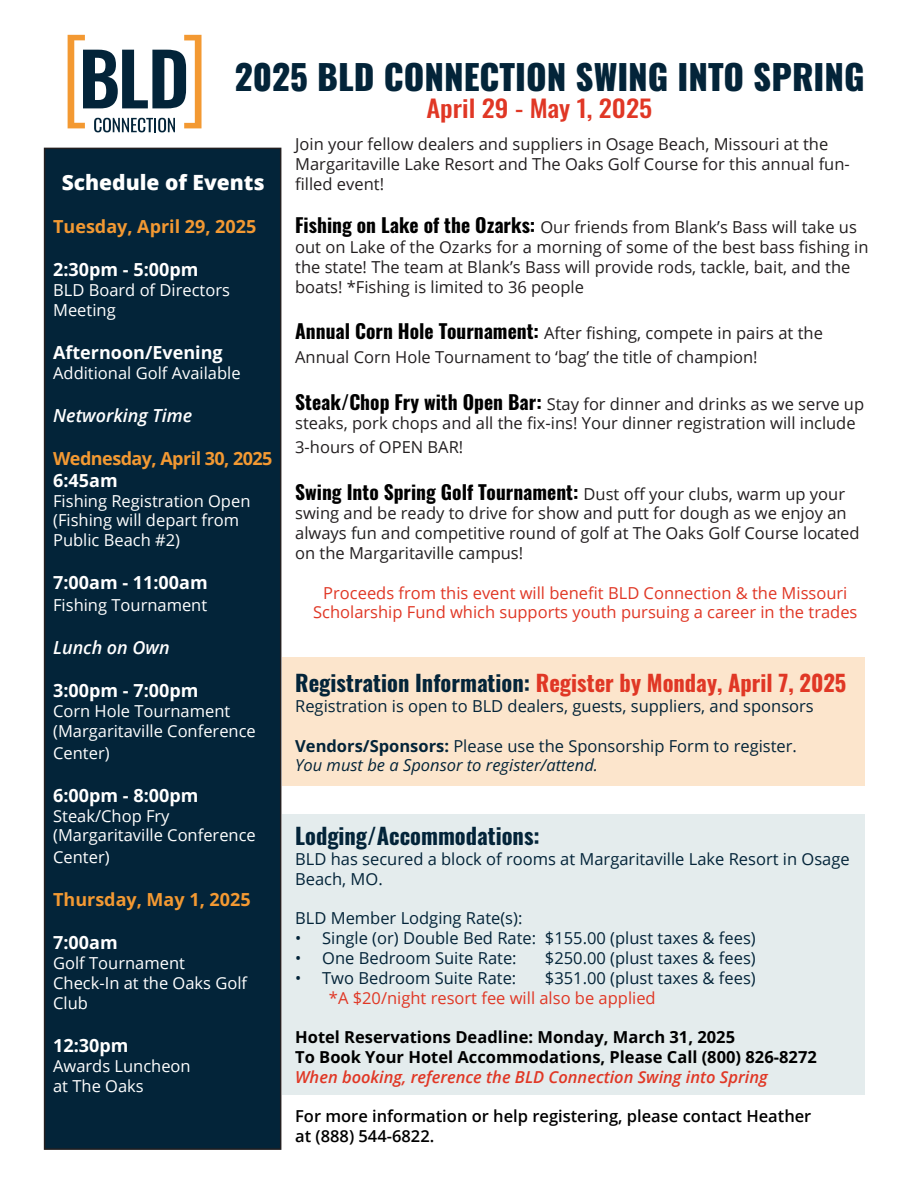
<style>
.page{position:relative;width:918px;height:1188px;background:#fff}
.page>*{position:absolute;margin:0;border:0;box-sizing:border-box;transform-origin:0 0}
.t1{font:800 34.5px "Oswald";color:#032439}
.t2{font:500 24px "Oswald";color:#e03725;scale:1.1 1}
.t3{font:700 22.5px "Oswald";color:#e03725}
.t4{font:700 22.5px "Oswald";color:#032439}
.t5{font:800 21px "Open Sans";color:#fff}
.t6{font:700 19.5px "Oswald";color:#000}
.t7{font:700 18px "Open Sans";color:#fff}
.t8{font:700 18px "Open Sans";color:#f39932}
.t9{font:italic 600 18px "Open Sans";color:#fff}
.t10{font:700 18px "Open Sans";letter-spacing:-.03em;color:#f39932}
.t11{font:16.5px/19.8px "Open Sans";color:#231f20}
.t12{font:16.5px/19.8px "Open Sans";color:#032439}
.t13{font:16.5px/19.8px "Open Sans";color:#fff}
.t14{font:16.5px/19.8px "Open Sans";color:#e03725;text-align:center}
.t15{font:700 16.5px/19.8px "Open Sans";color:#000}
.t16{font:600 16.5px/19.8px "Open Sans";color:#000}
.t17{font:italic 600 16.5px "Open Sans";color:#e03725}
.s1{font-family:"Oswald";font-weight:700;font-size:19.5px;color:#000}
.s2{font-family:"Open Sans";font-weight:400;font-size:16.5px;color:#231f20}
.s3{color:#032439}
.s4{font-weight:700}
.s5{font-style:italic}
</style>
<div class="page">
<div style="left:45px;top:148px;width:236px;height:1001px;background:#032439"></div>
<div style="left:44px;top:148px;width:237px;height:1002px;border:2px solid #231f20"></div>
<div style="left:282px;top:814px;width:583px;height:281px;background:#e4eced"></div>
<div style="left:282px;top:657px;width:583px;height:129px;background:#fce5cc"></div>
<svg style="left:68px;top:35px;width:134px;height:97px"></svg>
<h1 class="t1" style="left:235px;top:59px;width:631px">2025 BLD CONNECTION SWING INTO SPRING</h1>
<p class="t5" style="left:62px;top:166px;width:205px">Schedule of Events</p>
<p class="t8" style="left:53px;top:214px;width:205px">Tuesday, April 29, 2025</p>
<p class="t7" style="left:53px;top:257px;width:147px">2:30pm - 5:00pm</p>
<p class="t13" style="left:53px;top:280px;width:178px">BLD Board of Directors<br>Meeting</p>
<p class="t7" style="left:53px;top:340px;width:171px">Afternoon/Evening</p>
<p class="t13" style="left:53px;top:363px;width:189px">Additional Golf Available</p>
<p class="t9" style="left:53px;top:403px;width:141px">Networking Time</p>
<p class="t10" style="left:53px;top:446px;width:221px">Wednesday, April 30, 2025</p>
<p class="t7" style="left:53px;top:468px;width:66px">6:45am</p>
<p class="t13" style="left:53px;top:490px;width:199px">Fishing Registration Open (Fishing will depart from<br>Public Beach #2)</p>
<p class="t7" style="left:53px;top:570px;width:156px">7:00am - 11:00am</p>
<p class="t13" style="left:53px;top:595px;width:156px">Fishing Tournament</p>
<p class="t9" style="left:53px;top:635px;width:118px">Lunch on Own</p>
<p class="t7" style="left:53px;top:678px;width:147px">3:00pm - 7:00pm</p>
<p class="t13" style="left:53px;top:701px;width:204px">Corn Hole Tournament (Margaritaville Conference</p>
<p class="t13" style="left:53px;top:742px;width:58px">Center)</p>
<p class="t7" style="left:53px;top:783px;width:147px">6:00pm - 8:00pm</p>
<p class="t13" style="left:53px;top:805px;width:204px">Steak/Chop Fry (Margaritaville Conference</p>
<p class="t13" style="left:53px;top:847px;width:58px">Center)</p>
<p class="t8" style="left:53px;top:887px;width:199px">Thursday, May 1, 2025</p>
<p class="t7" style="left:53px;top:930px;width:66px">7:00am</p>
<p class="t13" style="left:53px;top:953px;width:196px">Golf Tournament<br>Check-In at the Oaks Golf<br>Club</p>
<p class="t7" style="left:53px;top:1033px;width:77px">12:30pm</p>
<p class="t13" style="left:53px;top:1056px;width:139px">Awards Luncheon at The Oaks</p>
<h2 class="t2" style="left:426px;top:96px;width:207px">April 29 - May 1, 2025</h2>
<p class="t11" style="left:295px;top:134px;width:556px">Join your fellow dealers and suppliers in Osage Beach, Missouri at the<br>Margaritaville Lake Resort and The Oaks Golf Course for this annual fun&shy;filled event!</p>
<p class="t11" style="left:295px;top:217px;width:575px"><span class="s1">Fishing on Lake of the Ozarks:</span> Our friends from Blank’s Bass will take us out on Lake of the Ozarks for a morning of some of the best bass fishing in the state! The team at Blank’s Bass will provide rods, tackle, bait, and the boats! *Fishing is limited to 36 people</p>
<p class="t11" style="left:295px;top:321px;width:529px;line-height:23.4px"><span class="s1">Annual Corn Hole Tournament:</span> After fishing, compete in pairs at the<br>Annual Corn Hole Tournament to ‘bag’ the title of champion!</p>
<p class="t11" style="left:295px;top:393px;width:570px"><span class="s1">Steak/Chop Fry with Open Bar:</span> Stay for dinner and drinks as we serve up steaks, pork chops and all the fix-ins! Your dinner registration will include</p>
<p class="t11" style="left:295px;top:437px;width:170px">3-hours of OPEN BAR!</p>
<p class="t6" style="left:295px;top:481px;width:551px">Swing Into Spring Golf Tournament: <span class="s2">Dust off your clubs, warm up your</span></p>
<p class="t11" style="left:295px;top:503px;width:566px">swing and be ready to drive for show and putt for dough as we enjoy an always fun and competitive round of golf at The Oaks Golf Course located on the Margaritaville campus!</p>
<p class="t14" style="left:313px;top:582px;width:546px">Proceeds from this event will benefit BLD Connection &amp; the Missouri<br>Scholarship Fund which supports youth pursuing a career in the trades</p>
<h3 class="t3" style="left:295px;top:671px;width:553px"><span class="s3">Registration Information:</span> Register by Monday, April 7, 2025</h3>
<p class="t12" style="left:295px;top:696px;width:520px">Registration is open to BLD dealers, guests, suppliers, and sponsors</p>
<p class="t12" style="left:295px;top:735px;width:503px"><span class="s4">Vendors/Sponsors:</span> Please use the Sponsorship Form to register.<br><span class="s5">You must be a Sponsor to register/attend.</span></p>
<h3 class="t4" style="left:295px;top:824px;width:246px">Lodging/Accommodations:</h3>
<p class="t12" style="left:295px;top:849px;width:556px">BLD has secured a block of rooms at Margaritaville Lake Resort in Osage<br>Beach, MO.</p>
<p class="t12" style="left:295px;top:908px;width:229px">BLD Member Lodging Rate(s):</p>
<p class="t12" style="left:295px;top:928px;width:462px">• Single (or) Double Bed Rate: $155.00 (plust taxes &amp; fees)</p>
<p class="t12" style="left:295px;top:948px;width:223px">• One Bedroom Suite Rate:</p>
<p class="t12" style="left:545px;top:948px;width:212px">$250.00 (plust taxes &amp; fees)</p>
<p class="t12" style="left:295px;top:968px;width:223px">• Two Bedroom Suite Rate:</p>
<p class="t12" style="left:545px;top:968px;width:212px">$351.00 (plust taxes &amp; fees)</p>
<p class="t14" style="left:329px;top:987px;width:328px">*A $20/night resort fee will also be applied</p>
<p class="t15" style="left:295px;top:1027px;width:523px">Hotel Reservations Deadline: Monday, March 31, 2025<br>To Book Your Hotel Accommodations, Please Call (800) 826-8272</p>
<p class="t17" style="left:295px;top:1066px;width:474px">When booking, reference the BLD Connection Swing into Spring</p>
<p class="t16" style="left:295px;top:1106px;width:518px">For more information or help registering, please contact Heather at (888) 544-6822.</p>
</div>
